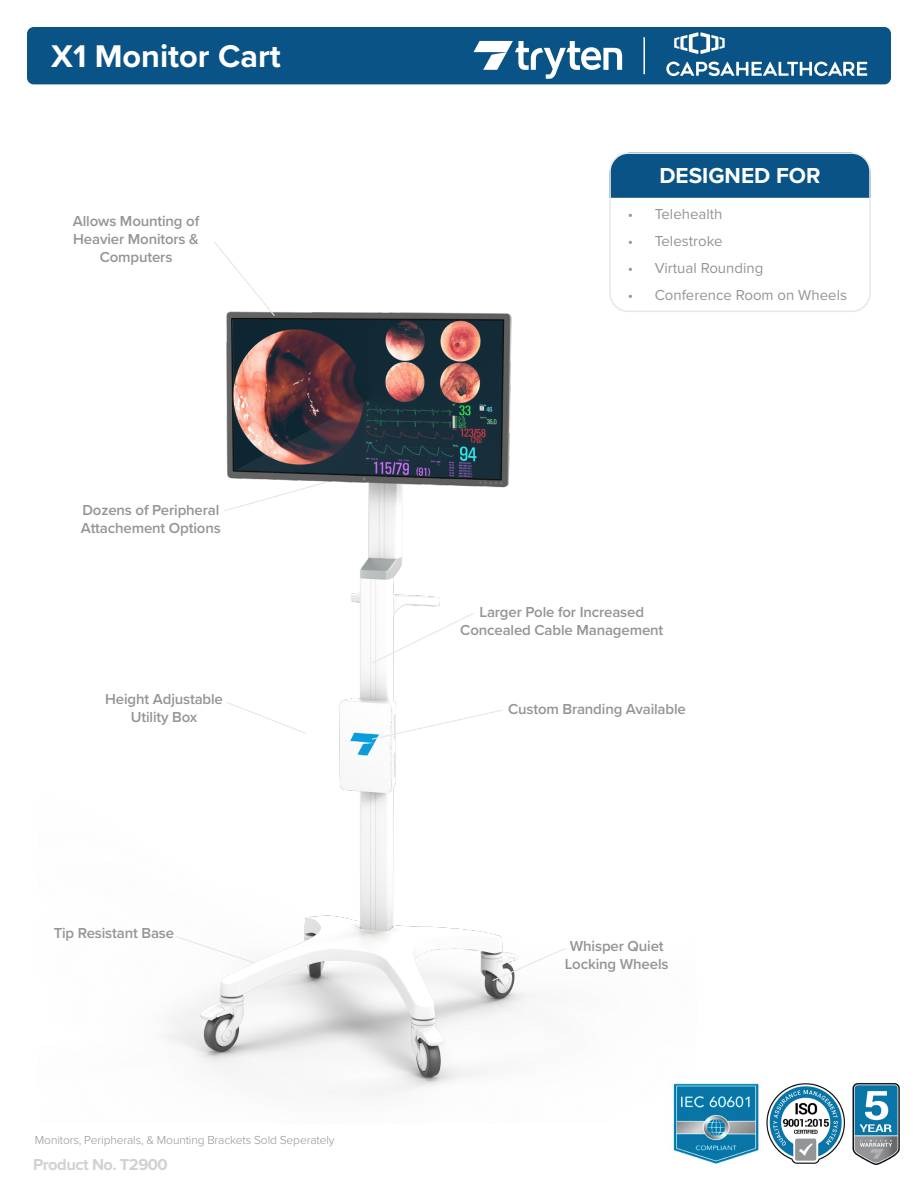
<style>
.page{position:relative;width:918px;height:1188px;background:#fff}
.page>*{position:absolute;margin:0;border:0;box-sizing:border-box;transform-origin:0 0}
.t1{font:700 32.55px "Proxima Nova";color:#fff}
.t2{font:700 22.5px "Proxima Nova";color:#fff}
.t3{font:700 16.5px "Proxima Nova";letter-spacing:-.03em;color:#d1d2d4}
.t4{font:600 15px/18px "Proxima Nova";letter-spacing:-.01em;color:#939598;text-align:center}
.t5{font:15px "Proxima Nova";color:#939598}
.t6{font:300 12px "Proxima Nova";letter-spacing:-.01em;color:#939598}
</style>
<div class="page">
<div style="left:612px;top:155px;width:256px;height:43px;background:#0a5386"></div>
<div style="left:609px;top:152px;width:262px;height:160px;border:2px solid #e6e7e9;border-radius:18px"></div>
<img style="left:852px;top:1083px;width:48px;height:82px">
<img style="left:766px;top:1083px;width:79px;height:81px">
<div style="left:27px;top:27px;width:864px;height:57px;background:#0a5386;border-radius:7px"></div>
<img style="left:673px;top:1083px;width:86px;height:81px">
<svg style="left:474px;top:41px;width:148px;height:38px"></svg>
<hr style="left:643px;top:37px;width:2px;height:37px;background:#fff">
<img style="left:166px;top:226px;width:530px;height:897px">
<svg style="left:491px;top:947px;width:77px;height:35px"></svg>
<svg style="left:371px;top:709px;width:133px;height:31px"></svg>
<svg style="left:225px;top:701px;width:82px;height:34px"></svg>
<svg style="left:175px;top:935px;width:81px;height:29px"></svg>
<svg style="left:213px;top:240px;width:63px;height:77px"></svg>
<svg style="left:371px;top:612px;width:104px;height:53px"></svg>
<svg style="left:223px;top:481px;width:104px;height:31px"></svg>
<svg style="left:666px;top:62px;width:201px;height:14px"></svg>
<svg style="left:674px;top:32px;width:51px;height:22px"></svg>
<p class="t1" style="left:51px;top:32px;width:231px">X1 Monitor Cart</p>
<p class="t4" style="left:73px;top:211px;width:128px">Allows Mounting of<br>Heavier Monitors &amp;<br>Computers</p>
<p class="t4" style="left:81px;top:501px;width:141px;text-align:left">Dozens of Peripheral<br>Attachement Options</p>
<p class="t4" style="left:105px;top:690px;width:119px">Height Adjustable</p>
<p class="t4" style="left:131px;top:708px;width:68px">Utility Box</p>
<p class="t4" style="left:54px;top:924px;width:122px">Tip Resistant Base</p>
<p class="t6" style="left:35px;top:1131px;width:301px">Monitors, Peripherals, &amp; Mounting Brackets Sold Seperately</p>
<p class="t3" style="left:33px;top:1152px;width:136px">Product No. T2900</p>
<p class="t2" style="left:659px;top:159px;width:163px">DESIGNED FOR</p>
<p class="t5" style="left:628px;top:203px;width:96px">• Telehealth</p>
<p class="t5" style="left:628px;top:230px;width:96px">• Telestroke</p>
<p class="t5" style="left:628px;top:257px;width:137px">• Virtual Rounding</p>
<p class="t5" style="left:628px;top:284px;width:221px">• Conference Room on Wheels</p>
<p class="t4" style="left:460px;top:602px;width:205px">Larger Pole for Increased<br>Concealed Cable Management</p>
<p class="t4" style="left:508px;top:699px;width:179px">Custom Branding Available</p>
<p class="t4" style="left:570px;top:936px;width:95px">Whisper Quiet</p>
<p class="t4" style="left:565px;top:954px;width:105px">Locking Wheels</p>
</div>
